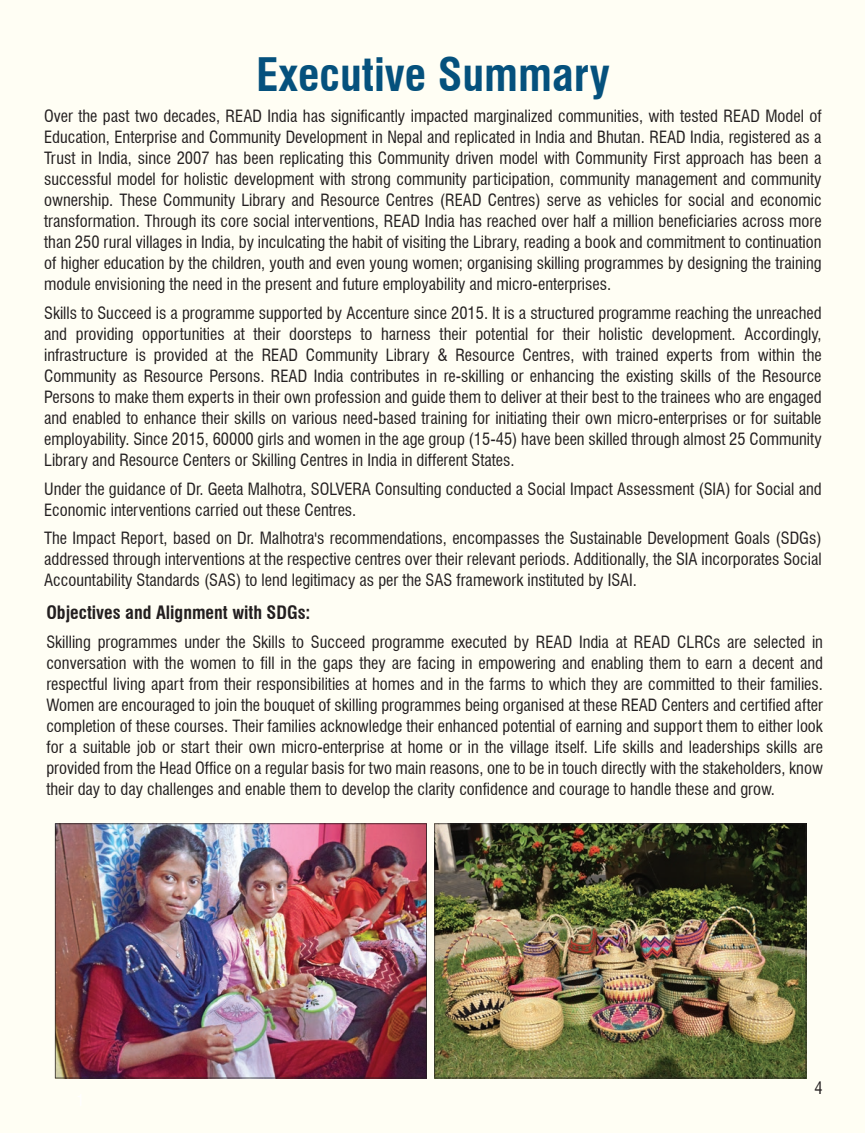
<style>
.page{position:relative;width:865px;height:1135px;background:#fff}
.page>*{position:absolute;margin:0;border:0;box-sizing:border-box;transform-origin:0 0}
.t1{font:700 condensed 45px "Swiss 721 BT";color:#05517d}
.t2{font:700 condensed 18px "Swiss 721 BT";color:#231f20}
.t3{font:condensed 16.5px/21px "Swiss 721 BT";color:#231f20;text-align:justify}
</style>
<div class="page">
<div style="left:0;top:0;width:864px;height:1131px;background:#fffef4"></div>
<img style="left:55px;top:823px;width:372px;height:254px">
<img style="left:434px;top:823px;width:372px;height:254px">
<h1 class="t1" style="left:256px;top:47px;width:355px">Executive Summary</h1>
<p class="t3" style="left:44px;top:106px;width:778px">Over the past two decades, READ India has significantly impacted marginalized communities, with tested READ Model of Education, Enterprise and Community Development in Nepal and replicated in India and Bhutan. READ India, registered as a Trust in India, since 2007 has been replicating this Community driven model with Community First approach has been a successful model for holistic development with strong community participation, community management and community ownership. These Community Library and Resource Centres (READ Centres) serve as vehicles for social and economic transformation. Through its core social interventions, READ India has reached over half a million beneficiaries across more than 250 rural villages in India, by inculcating the habit of visiting the Library, reading a book and commitment to continuation of higher education by the children, youth and even young women; organising skilling programmes by designing the training module envisioning the need in the present and future employability and micro-enterprises.</p>
<p class="t3" style="left:44px;top:302px;width:778px">Skills to Succeed is a programme supported by Accenture since 2015. It is a structured programme reaching the unreached and providing opportunities at their doorsteps to harness their potential for their holistic development. Accordingly, infrastructure is provided at the READ Community Library &amp; Resource Centres, with trained experts from within the Community as Resource Persons. READ India contributes in re-skilling or enhancing the existing skills of the Resource Persons to make them experts in their own profession and guide them to deliver at their best to the trainees who are engaged and enabled to enhance their skills on various need-based training for initiating their own micro-enterprises or for suitable employability. Since 2015, 60000 girls and women in the age group (15-45) have been skilled through almost 25 Community Library and Resource Centers or Skilling Centres in India in different States.</p>
<p class="t3" style="left:44px;top:478px;width:778px">Under the guidance of Dr. Geeta Malhotra, SOLVERA Consulting conducted a Social Impact Assessment (SIA) for Social and<br>Economic interventions carried out these Centres.</p>
<p class="t3" style="left:44px;top:527px;width:778px">The Impact Report, based on Dr. Malhotra's recommendations, encompasses the Sustainable Development Goals (SDGs) addressed through interventions at the respective centres over their relevant periods. Additionally, the SIA incorporates Social Accountability Standards (SAS) to lend legitimacy as per the SAS framework instituted by ISAI.</p>
<p class="t2" style="left:46px;top:601px;width:265px">Objectives and Alignment with SDGs:</p>
<p class="t3" style="left:46px;top:631px;width:777px">Skilling programmes under the Skills to Succeed programme executed by READ India at READ CLRCs are selected in conversation with the women to fill in the gaps they are facing in empowering and enabling them to earn a decent and respectful living apart from their responsibilities at homes and in the farms to which they are committed to their families.<br>Women are encouraged to join the bouquet of skilling programmes being organised at these READ Centers and certified after completion of these courses. Their families acknowledge their enhanced potential of earning and support them to either look for a suitable job or start their own micro-enterprise at home or in the village itself. Life skills and leaderships skills are provided from the Head Office on a regular basis for two main reasons, one to be in touch directly with the stakeholders, know their day to day challenges and enable them to develop the clarity confidence and courage to handle these and grow.</p>
<p class="t3" style="left:814px;top:1077px;width:10px">4</p>
</div>
